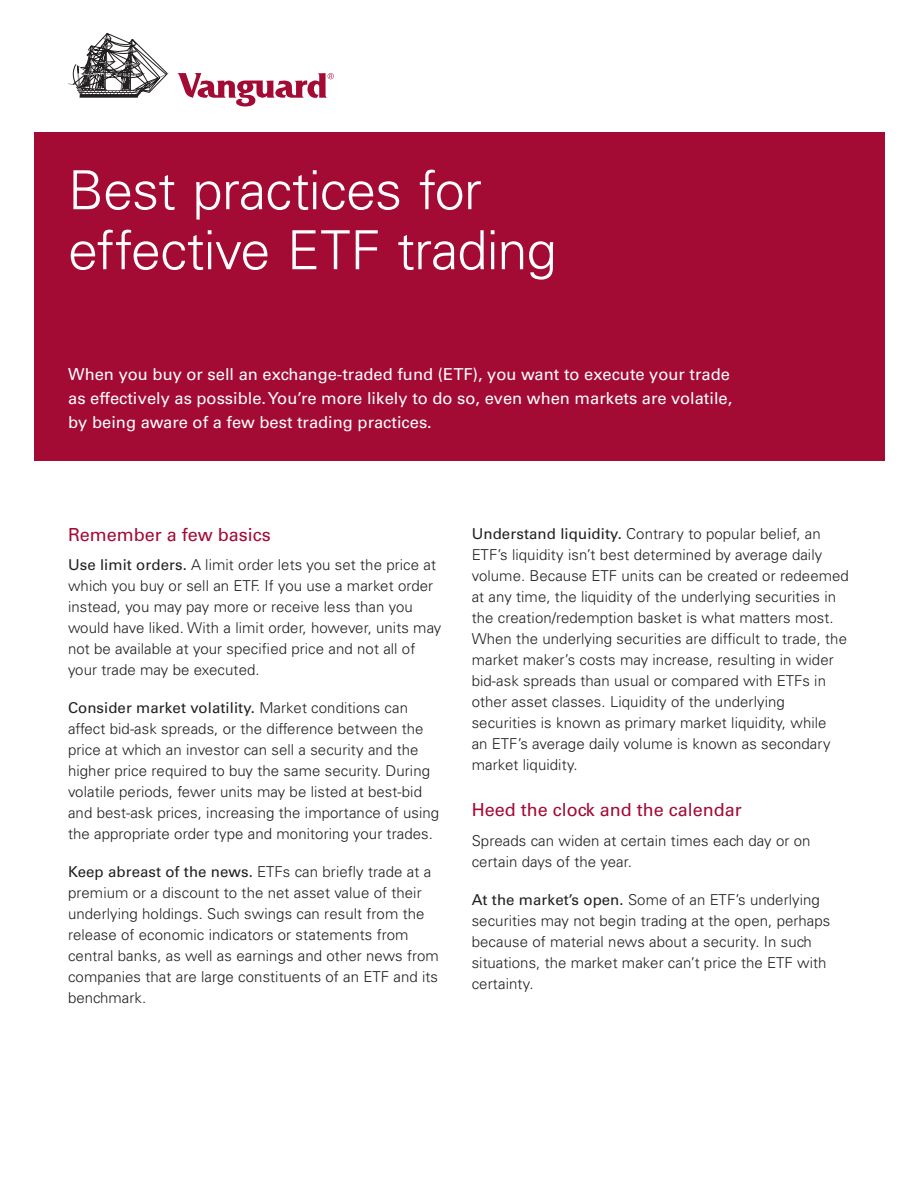
<style>
.page{position:relative;width:918px;height:1188px;background:#fff}
.page>*{position:absolute;margin:0;border:0;box-sizing:border-box;transform-origin:0 0}
.Headline_K_O_36pt{font:300 54px/60px "Univers LT Std";letter-spacing:-.015em;color:#fff}
.SubHead_Figure{font:18px "Univers LT Std";color:#a30a34}
.Page1_Audience_TAG{font:16.5px/24px "Univers LT Std";color:#fff}
.English_Copy{font:300 15px/21px "Univers LT Std";letter-spacing:.005em;color:#231f20}
.s1{font-weight:400}
</style>
<div class="page">
<svg style="left:68px;top:33px;width:101px;height:65px"></svg>
<svg style="left:177px;top:73px;width:157px;height:33px"></svg>
<div style="left:34px;top:132px;width:850px;height:329px;background:#a30a34"></div>
<p class="Headline_K_O_36pt" style="left:68px;top:160px;width:490px">Best practices for effective ETF trading</p>
<p class="Page1_Audience_TAG" style="left:68px;top:362px;width:666px">When you buy or sell an exchange-traded fund (ETF), you want to execute your trade as effectively as possible. You’re more likely to do so, even when markets are volatile, by being aware of a few best trading practices.</p>
<p class="SubHead_Figure" style="left:68px;top:524px;width:204px">Remember a few basics</p>
<p class="English_Copy" style="left:68px;top:555px;width:375px"><span class="s1">Use limit orders.</span> A limit order lets you set the price at which you buy or sell an ETF. If you use a market order instead, you may pay more or receive less than you would have liked. With a limit order, however, units may not be available at your specified price and not all of your trade may be executed.</p>
<p class="English_Copy" style="left:68px;top:698px;width:373px"><span class="s1">Consider market volatility.</span> Market conditions can affect bid-ask spreads, or the difference between the price at which an investor can sell a security and the higher price required to buy the same security. During volatile periods, fewer units may be listed at best-bid and best-ask prices, increasing the importance of using the appropriate order type and monitoring your trades.</p>
<p class="English_Copy" style="left:68px;top:862px;width:372px"><span class="s1">Keep abreast of the news.</span> ETFs can briefly trade at a premium or a discount to the net asset value of their underlying holdings. Such swings can result from the release of economic indicators or statements from central banks, as well as earnings and other news from companies that are large constituents of an ETF and its benchmark.</p>
<p class="English_Copy" style="left:472px;top:523px;width:379px"><span class="s1">Understand liquidity.</span> Contrary to popular belief, an ETF’s liquidity isn’t best determined by average daily volume. Because ETF units can be created or redeemed at any time, the liquidity of the underlying securities in the creation/redemption basket is what matters most.<br>When the underlying securities are difficult to trade, the market maker’s costs may increase, resulting in wider bid-ask spreads than usual or compared with ETFs in other asset classes. Liquidity of the underlying securities is known as primary market liquidity, while<br>an ETF’s average daily volume is known as secondary market liquidity.</p>
<p class="SubHead_Figure" style="left:472px;top:799px;width:272px">Heed the clock and the calendar</p>
<p class="English_Copy" style="left:472px;top:830px;width:340px">Spreads can widen at certain times each day or on certain days of the year.</p>
<p class="English_Copy" style="left:472px;top:889px;width:360px"><span class="s1">At the market’s open.</span> Some of an ETF’s underlying securities may not begin trading at the open, perhaps because of material news about a security. In such situations, the market maker can’t price the ETF with certainty.</p>
</div>
